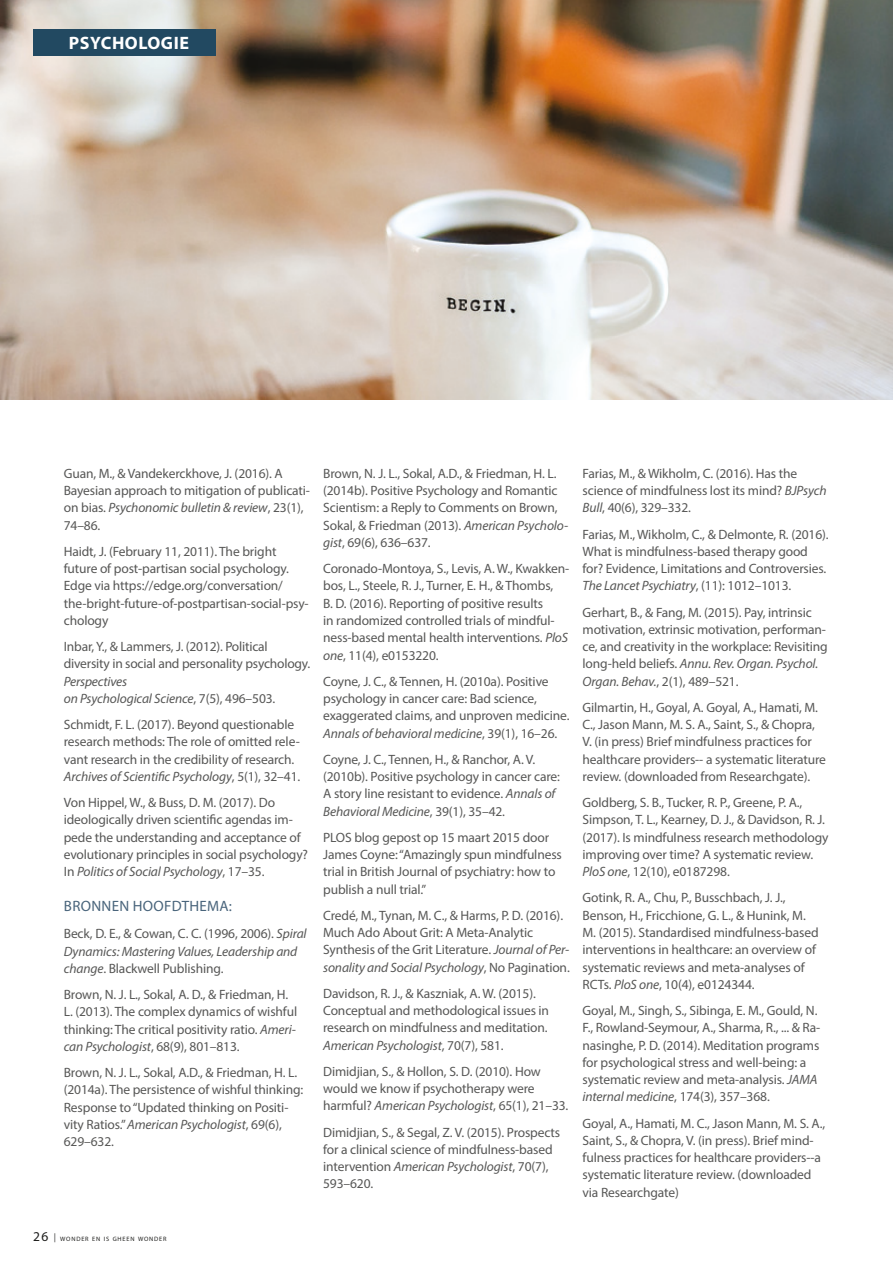
<style>
.page{position:relative;width:893px;height:1263px;background:#fff}
.page>*{position:absolute;margin:0;border:0;box-sizing:border-box;transform-origin:0 0}
.t1{font:700 18px "Myriad Pro";letter-spacing:.03em;color:#fff}
.t2{font:15px "Myriad Pro";color:#49647b}
.t3{font:13.5px/17.2px "Myriad Pro";letter-spacing:-.01em;color:#575756}
.t4{font:italic 13.5px/17.2px "Myriad Pro";letter-spacing:-.01em;color:#575756}
.t5{font:6.3px "Myriad Pro";letter-spacing:.13em;color:#1d1d1b}
.s1{font-style:italic}
.s2{font-style:normal}
.s3{font-size:13.5px}
</style>
<div class="page">
<hr style="left:892px;top:744px;width:1px;height:519px;background:#e6e8ee">
<img style="left:0;top:0;width:893px;height:400px">
<div style="left:33px;top:29px;width:183px;height:27px;background:#224961"></div>
<h1 class="t1" style="left:69px;top:31px;width:122px">PSYCHOLOGIE</h1>
<p class="t3" style="left:64px;top:464px;width:248px">Guan, M., &amp; Vandekerckhove, J. (2016). A Bayesian approach to mitigation of publicati&shy;on bias. <span class="s1">Psychonomic bulletin &amp; review</span>, 23(1), 74–86.</p>
<p class="t3" style="left:64px;top:542px;width:246px">Haidt, J. (February 11, 2011). The bright future of post-partisan social psychology.<br>Edge via https://edge.org/conversation/ the-bright-future-of-postpartisan-social-psy&shy;chology</p>
<p class="t3" style="left:64px;top:638px;width:248px">Inbar, Y., &amp; Lammers, J. (2012). Political diversity in social and personality psychology.</p>
<p class="t4" style="left:64px;top:672px;width:213px">Perspectives<br>on Psychological Science<span class="s2">, 7(5), 496–503.</span></p>
<p class="t3" style="left:64px;top:716px;width:238px">Schmidt, F. L. (2017). Beyond questionable research methods: The role of omitted rele&shy;vant research in the credibility of research.<br><span class="s1">Archives of Scientific Psychology</span>, 5(1), 32–41.</p>
<p class="t3" style="left:64px;top:794px;width:246px">Von Hippel, W., &amp; Buss, D. M. (2017). Do ideologically driven scientific agendas im&shy;pede the understanding and acceptance of evolutionary principles in social psychology?<br>In <span class="s1">Politics of Social Psychology</span>, 17–35.</p>
<p class="t2" style="left:64px;top:896px;width:19px">Bronnen</p>
<p class="t2" style="left:133px;top:896px;width:11px">hoofdthema</p>
<p class="t2" style="left:229px;top:896px;width:5px">:</p>
<p class="t3" style="left:64px;top:925px;width:244px">Beck, D. E., &amp; Cowan, C. C. (1996, 2006). <span class="s1">Spiral<br>Dynamics: Mastering Values, Leadership and change</span>. Blackwell Publishing.</p>
<p class="t3" style="left:64px;top:986px;width:235px">Brown, N. J. L., Sokal, A. D., &amp; Friedman, H.<br>L. (2013). The complex dynamics of wishful thinking: The critical positivity ratio. <span class="s1">Ameri&shy;can Psychologist</span>, 68(9), 801–813.</p>
<p class="t3" style="left:64px;top:1064px;width:241px">Brown, N. J. L., Sokal, A.D., &amp; Friedman, H. L. (2014a). The persistence of wishful thinking:<br>Response to “Updated thinking on Positi&shy;vity Ratios.” <span class="s1">American Psychologist</span>, 69(6), 629–632.</p>
<p class="t3" style="left:323px;top:465px;width:246px">Brown, N. J. L., Sokal, A.D., &amp; Friedman, H. L. (2014b). Positive Psychology and Romantic Scientism: a Reply to Comments on Brown, Sokal, &amp; Friedman (2013). <span class="s1">American Psycholo&shy;gist</span>, 69(6), 636–637.</p>
<p class="t3" style="left:323px;top:560px;width:248px">Coronado-Montoya, S., Levis, A. W., Kwakken&shy;bos, L., Steele, R. J., Turner, E. H., &amp; Thombs,<br>B. D. (2016). Reporting of positive results<br>in randomized controlled trials of mindful&shy;ness-based mental health interventions. <span class="s1">PloS one</span>, 11(4), e0153220.</p>
<p class="t3" style="left:323px;top:672px;width:248px">Coyne, J. C., &amp; Tennen, H. (2010a). Positive psychology in cancer care: Bad science, exaggerated claims, and unproven medicine.<br><span class="s1">Annals of behavioral medicine</span>, 39(1), 16–26.</p>
<p class="t3" style="left:323px;top:750px;width:238px">Coyne, J. C., Tennen, H., &amp; Ranchor, A. V. (2010b). Positive psychology in cancer care:<br>A story line resistant to evidence. <span class="s1">Annals of Behavioral Medicine</span>, 39(1), 35–42.</p>
<p class="t3" style="left:323px;top:828px;width:240px">PLOS blog gepost op 15 maart 2015 door James Coyne: “Amazingly spun mindfulness trial in British Journal of psychiatry: how to publish a null trial.”</p>
<p class="t3" style="left:323px;top:906px;width:248px">Credé, M., Tynan, M. C., &amp; Harms, P. D. (2016).<br>Much Ado About Grit: A Meta-Analytic Synthesis of the Grit Literature. <span class="s1">Journal of Per&shy;sonality and Social Psychology</span>, No Pagination.</p>
<p class="t3" style="left:323px;top:984px;width:227px">Davidson, R. J., &amp; Kaszniak, A. W. (2015).<br>Conceptual and methodological issues in research on mindfulness and meditation.<br><span class="s1">American Psychologist</span>, 70(7), 581.</p>
<p class="t3" style="left:323px;top:1062px;width:247px">Dimidjian, S., &amp; Hollon, S. D. (2010). How would we know if psychotherapy were harmful? <span class="s1">American Psychologist</span>, 65(1), 21–33.</p>
<p class="t3" style="left:323px;top:1123px;width:239px">Dimidjian, S., &amp; Segal, Z. V. (2015). Prospects for a clinical science of mindfulness-based intervention <span class="s1">American Psychologist</span>, 70(7), 593–620.</p>
<p class="t5" style="left:33px;top:1235px;width:135px"><span class="s3">26</span> <sup>|</sup> WONDER EN IS GHEEN WONDER</p>
<p class="t3" style="left:583px;top:464px;width:245px">Farias, M., &amp; Wikholm, C. (2016). Has the science of mindfulness lost its mind? <span class="s1">BJPsych<br>Bull</span>, 40(6), 329–332.</p>
<p class="t3" style="left:583px;top:525px;width:248px">Farias, M., Wikholm, C., &amp; Delmonte, R. (2016).<br>What is mindfulness-based therapy good for? Evidence, Limitations and Controversies.<br><span class="s1">The Lancet Psychiatry</span>, (11): 1012–1013.</p>
<p class="t3" style="left:583px;top:603px;width:247px">Gerhart, B., &amp; Fang, M. (2015). Pay, intrinsic motivation, extrinsic motivation, performan&shy;ce, and creativity in the workplace: Revisiting long-held beliefs. <span class="s1">Annu. Rev. Organ. Psychol.<br>Organ. Behav.</span>, 2(1), 489–521.</p>
<p class="t3" style="left:583px;top:699px;width:245px">Gilmartin, H., Goyal, A. Goyal, A., Hamati, M.<br>C., Jason Mann, M. S. A., Saint, S., &amp; Chopra, V. (in press) Brief mindfulness practices for healthcare providers-- a systematic literature review. (downloaded from Researchgate).</p>
<p class="t3" style="left:583px;top:794px;width:247px">Goldberg, S. B., Tucker, R. P., Greene, P. A., Simpson, T. L., Kearney, D. J., &amp; Davidson, R. J. (2017). Is mindfulness research methodology improving over time? A systematic review.<br><span class="s1">PloS one</span>, 12(10), e0187298.</p>
<p class="t3" style="left:583px;top:889px;width:238px">Gotink, R. A., Chu, P., Busschbach, J. J., Benson, H., Fricchione, G. L., &amp; Hunink, M.<br>M. (2015). Standardised mindfulness-based interventions in healthcare: an overview of systematic reviews and meta-analyses of RCTs. <span class="s1">PloS one</span>, 10(4), e0124344.</p>
<p class="t3" style="left:583px;top:1002px;width:239px">Goyal, M., Singh, S., Sibinga, E. M., Gould, N.<br>F., Rowland-Seymour, A., Sharma, R., ... &amp; Ra&shy;nasinghe, P. D. (2014). Meditation programs for psychological stress and well-being: a systematic review and meta-analysis. <span class="s1">JAMA internal medicine</span>, 174(3), 357–368.</p>
<p class="t3" style="left:583px;top:1114px;width:244px">Goyal, A., Hamati, M. C., Jason Mann, M. S. A., Saint, S., &amp; Chopra, V. (in press). Brief mind&shy;fulness practices for healthcare providers--a systematic literature review. (downloaded via Researchgate)</p>
</div>
